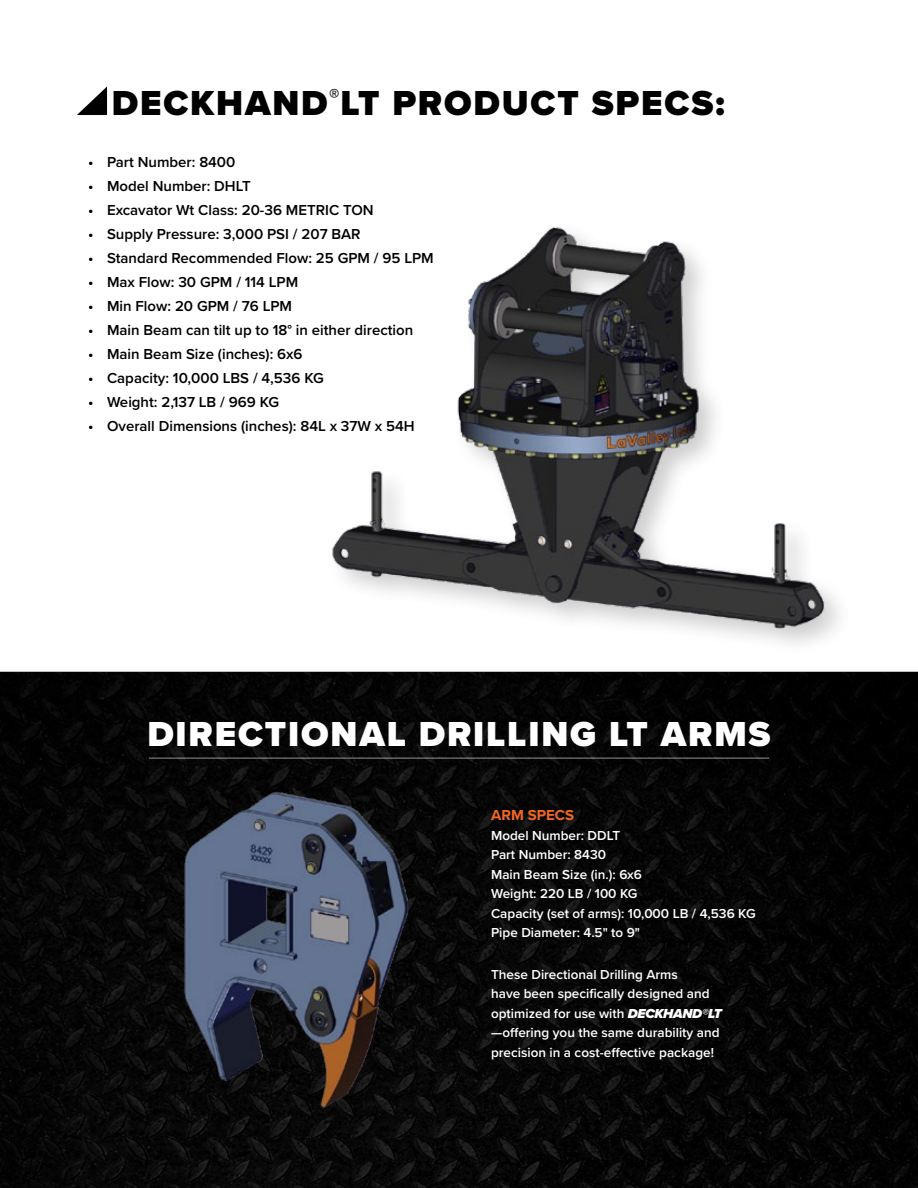
<style>
.page{position:relative;width:918px;height:1188px;background:#fff}
.page>*{position:absolute;margin:0;border:0;box-sizing:border-box;transform-origin:0 0}
.t1{font:900 36px "Proxima Nova";letter-spacing:.05em;color:#fff}
.t2{font:900 36px "Proxima Nova";letter-spacing:.05em;color:#000}
.t3{font:600 15px "Proxima Nova";color:#000}
.t4{font:700 15px "Proxima Nova";color:#f26624}
.t5{font:600 13.5px/19.5px "Proxima Nova";color:#fff}
.s1{font-weight:900;font-style:italic}
</style>
<div class="page">
<svg style="left:0;top:672px;width:918px;height:516px;background:#060606"></svg>
<svg style="left:77px;top:87px;width:30px;height:28px"></svg>
<img style="left:332px;top:227px;width:507px;height:417px">
<img style="left:165px;top:784px;width:259px;height:326px">
<hr style="left:149px;top:758px;width:620px;height:1px;background:#fff">
<h1 class="t2" style="left:112px;top:76px;width:614px">DECKHAND<sup>®</sup>LT PRODUCT SPECS:</h1>
<p class="t3" style="left:88px;top:151px;width:149px">• Part Number: 8400</p>
<p class="t3" style="left:88px;top:175px;width:164px">• Model Number: DHLT</p>
<p class="t3" style="left:88px;top:199px;width:287px">• Excavator Wt Class: 20-36 METRIC TON</p>
<p class="t3" style="left:88px;top:223px;width:274px">• Supply Pressure: 3,000 PSI / 207 BAR</p>
<p class="t3" style="left:88px;top:247px;width:347px">• Standard Recommended Flow: 25 GPM / 95 LPM</p>
<p class="t3" style="left:88px;top:271px;width:212px">• Max Flow: 30 GPM / 114 LPM</p>
<p class="t3" style="left:88px;top:295px;width:205px">• Min Flow: 20 GPM / 76 LPM</p>
<p class="t3" style="left:88px;top:319px;width:327px">• Main Beam can tilt up to 18° in either direction</p>
<p class="t3" style="left:88px;top:343px;width:216px">• Main Beam Size (inches): 6x6</p>
<p class="t3" style="left:88px;top:367px;width:237px">• Capacity: 10,000 LBS / 4,536 KG</p>
<p class="t3" style="left:88px;top:391px;width:193px">• Weight: 2,137 LB / 969 KG</p>
<p class="t3" style="left:88px;top:415px;width:328px">• Overall Dimensions (inches): 84L x 37W x 54H</p>
<h1 class="t1" style="left:147px;top:707px;width:625px">DIRECTIONAL DRILLING LT ARMS</h1>
<p class="t4" style="left:491px;top:804px;width:84px">ARM SPECS</p>
<p class="t5" style="left:491px;top:825px;width:266px">Model Number: DDLT<br>Part Number: 8430<br>Main Beam Size (in.): 6x6<br>Weight: 220 LB / 100 KG<br>Capacity (set of arms): 10,000 LB / 4,536 KG<br>Pipe Diameter: 4.5" to 9"</p>
<p class="t5" style="left:491px;top:964px;width:232px">These Directional Drilling Arms<br>have been specifically designed and optimized for use with <span class="s1">DECKHAND®LT </span>—offering you the same durability and precision in a cost-effective package!</p>
</div>
